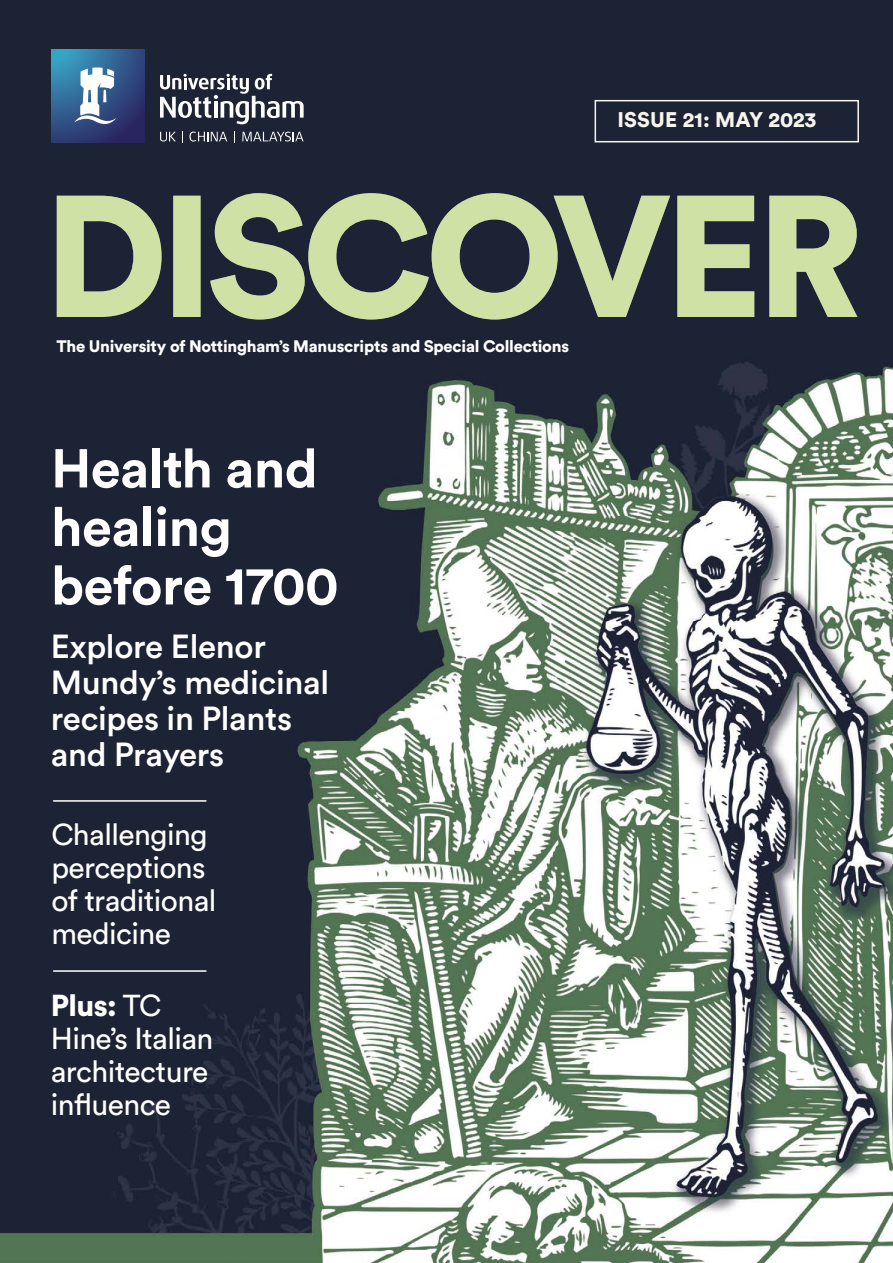
<style>
.page{position:relative;width:893px;height:1263px;background:#fff}
.page>*{position:absolute;margin:0;border:0;box-sizing:border-box;transform-origin:0 0}
.cover_h1{font:700 54px/58.5px "Circular Pro";letter-spacing:-.01em;color:#fff}
.h2_cover{font:500 33px/36px "Circular Pro";letter-spacing:-.01em;color:#fff}
.Cover-SUB{font:30px/33px "Circular Pro";letter-spacing:-.02em;color:#fff}
.ISSUE{font:900 21px "Circular Pro";letter-spacing:.005em;color:#f8f5ec}
.cover-strap{font:900 16.5px "Circular Pro";letter-spacing:-.015em;color:#fff}
.s1{font-weight:900}
</style>
<div class="page">
<img style="left:0;top:0;width:893px;height:1263px">
<div style="left:53px;top:337px;width:519px;height:22px;background:#1e2335"></div>
<div style="left:595px;top:100px;width:264px;height:42px;border:2px solid #f8f5ec"></div>
<hr style="left:53px;top:800px;width:153px;height:2px;background:#fff">
<hr style="left:53px;top:970px;width:153px;height:2px;background:#fff">
<svg style="left:189px;top:132px;width:38px;height:10px"></svg>
<svg style="left:242px;top:132px;width:62px;height:9px"></svg>
<svg style="left:160px;top:132px;width:16px;height:10px"></svg>
<svg style="left:160px;top:74px;width:144px;height:50px"></svg>
<svg style="left:51px;top:49px;width:93px;height:93px;background:#305788"></svg>
<svg style="left:74px;top:67px;width:43px;height:57px"></svg>
<svg style="left:57px;top:193px;width:800px;height:126px;background:#818e74"></svg>
<p class="ISSUE" style="left:617px;top:105px;width:200px">ISSUE 21: MAY 2023</p>
<p class="cover-strap" style="left:56px;top:335px;width:514px">The University of Nottingham’s Manuscripts and Special Collections</p>
<h1 class="cover_h1" style="left:51px;top:437px;width:289px">Health and healing before 1700</h1>
<h2 class="h2_cover" style="left:51px;top:626px;width:280px">Explore Elenor<br>Mundy’s medicinal recipes in Plants and Prayers</h2>
<p class="Cover-SUB" style="left:51px;top:816px;width:167px">Challenging perceptions of traditional medicine</p>
<p class="Cover-SUB" style="left:51px;top:987px;width:164px"><span class="s1">Plus:</span> TC<br>Hine’s Italian architecture influence</p>
</div>
